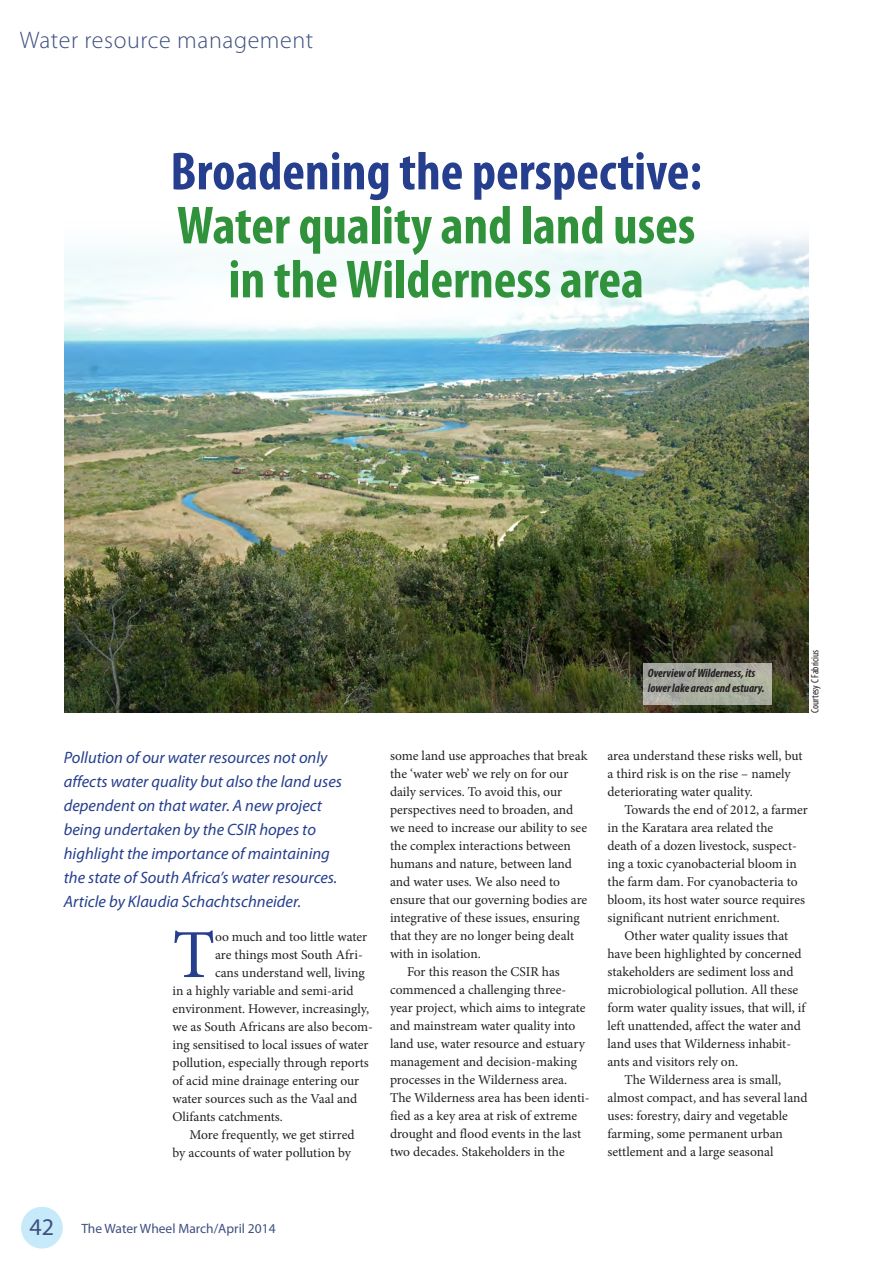
<style>
.page{position:relative;width:893px;height:1263px;background:#fff}
.page>*{position:absolute;margin:0;border:0;box-sizing:border-box;transform-origin:0 0}
.drop_cap_1{font:68.85px "Minion Pro";color:#253f8e}
.Headline{font:700 condensed 54px "Myriad Pro";color:#31923c}
.Headline-2{font:700 condensed 54px "Myriad Pro";color:#253f8e}
.t1{font:300 24px "Myriad Pro";letter-spacing:.025em;color:#3f5080}
.Highlight{font:italic 16.5px/24px "Myriad Pro";color:#253f8e}
.Body_text{font:13.5px/18px "Minion Pro";color:#231f20}
.drop_cap_1-2{font:13.5px "Minion Pro";color:#231f20}
.top_bar{font:13.5px "Myriad Pro";color:#3f5080}
.t2{font:italic 700 condensed 12px/15px "Myriad Pro";color:#231f20}
.Photo_credit{font:condensed 10.65px "Myriad Pro";color:#231f20}
.s1{font-size:24px}
</style>
<div class="page">
<div style="left:21px;top:1207px;width:42px;height:41px;background:#c6eafa;border-radius:50%"></div>
<img style="left:64px;top:238px;width:744px;height:475px">
<svg style="left:643px;top:663px;width:129px;height:42px;background:#a9aca0"></svg>
<h3 class="t1" style="left:20px;top:26px;width:295px">Water resource management</h3>
<p class="Headline-2" style="left:170px;top:138px;width:533px">Broadening the perspective:</p>
<p class="Headline" style="left:177px;top:192px;width:520px">Water quality and land uses</p>
<p class="Headline" style="left:228px;top:246px;width:417px">in the Wilderness area</p>
<p class="t2" style="left:648px;top:665px;width:118px">Overview of Wilderness, its lower lake areas and estuary.</p>
<p class="Photo_credit" style="left:808px;top:713px;width:65px;rotate:-90deg">Courtesy C Fabricius</p>
<p class="Highlight" style="left:64px;top:745px;width:280px">Pollution of our water resources not only affects water quality but also the land uses dependent on that water. A new project being undertaken by the CSIR hopes to highlight the importance of maintaining the state of South Africa’s water resources.<br>Article by Klaudia Schachtschneider.</p>
<p class="drop_cap_1" style="left:173px;top:909px;width:44px">T</p>
<p class="drop_cap_1-2" style="left:215px;top:928px;width:154px">oo much and too little water</p>
<p class="drop_cap_1-2" style="left:215px;top:946px;width:149px">are things most South Afri-</p>
<p class="drop_cap_1-2" style="left:215px;top:964px;width:151px">cans understand well, living</p>
<p class="drop_cap_1-2" style="left:173px;top:982px;width:183px">in a highly variable and semi-arid</p>
<p class="drop_cap_1-2" style="left:173px;top:1000px;width:198px">environment. However, increasingly,</p>
<p class="drop_cap_1-2" style="left:173px;top:1018px;width:202px">we as South Africans are also becom-</p>
<p class="drop_cap_1-2" style="left:173px;top:1036px;width:197px">ing sensitised to local issues of water</p>
<p class="drop_cap_1-2" style="left:173px;top:1054px;width:198px">pollution, especially through reports</p>
<p class="drop_cap_1-2" style="left:173px;top:1072px;width:188px">of acid mine drainage entering our</p>
<p class="drop_cap_1-2" style="left:173px;top:1090px;width:186px">water sources such as the Vaal and</p>
<p class="drop_cap_1-2" style="left:173px;top:1108px;width:112px">Olifants catchments.</p>
<p class="Body_text" style="left:173px;top:1126px;width:184px;text-align:right">More frequently, we get stirred<br>by accounts of water pollution by</p>
<p class="Body_text" style="left:390px;top:747px;width:199px">some land use approaches that break the ‘water web’ we rely on for our daily services. To avoid this, our perspectives need to broaden, and we need to increase our ability to see the complex interactions between humans and nature, between land and water uses. We also need to ensure that our governing bodies are integrative of these issues, ensuring that they are no longer being dealt with in isolation.</p>
<p class="Body_text" style="left:390px;top:963px;width:201px;text-indent:17px">For this reason the CSIR has commenced a challenging three&shy;year project, which aims to integrate and mainstream water quality into land use, water resource and estuary management and decision-making processes in the Wilderness area.<br>The Wilderness area has been identi&shy;fied as a key area at risk of extreme drought and flood events in the last two decades. Stakeholders in the</p>
<p class="Body_text" style="left:607px;top:747px;width:197px">area understand these risks well, but a third risk is on the rise – namely deteriorating water quality.</p>
<p class="Body_text" style="left:607px;top:801px;width:202px;text-indent:17px">Towards the end of 2012, a farmer in the Karatara area related the<br>death of a dozen livestock, suspect&shy;ing a toxic cyanobacterial bloom in the farm dam. For cyanobacteria to bloom, its host water source requires significant nutrient enrichment.</p>
<p class="Body_text" style="left:607px;top:927px;width:199px;text-indent:17px">Other water quality issues that have been highlighted by concerned stakeholders are sediment loss and microbiological pollution. All these form water quality issues, that will, if left unattended, affect the water and land uses that Wilderness inhabit&shy;ants and visitors rely on.</p>
<p class="Body_text" style="left:607px;top:1071px;width:202px;text-indent:17px">The Wilderness area is small, almost compact, and has several land uses: forestry, dairy and vegetable farming, some permanent urban settlement and a large seasonal</p>
<p class="top_bar" style="left:30px;top:1220px;width:247px"><span class="s1">42</span> The Water Wheel March/April 2014</p>
</div>
